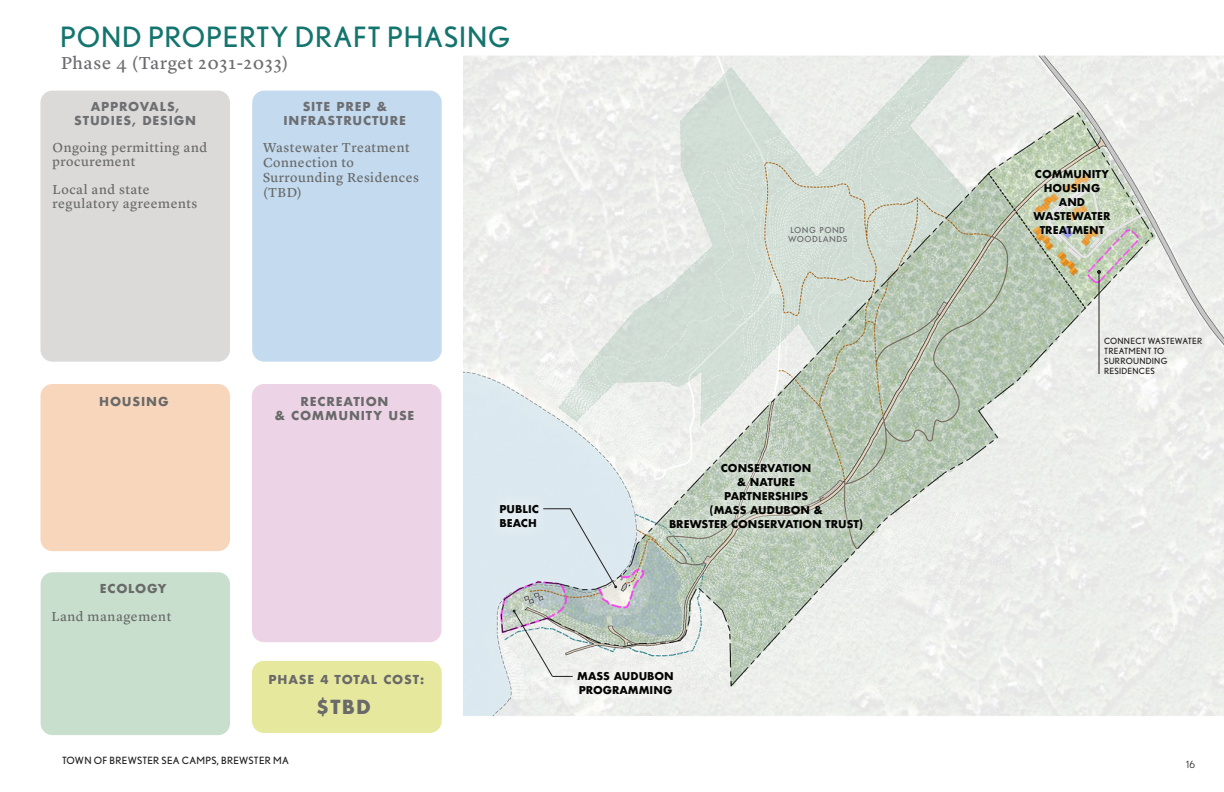
<style>
.page{position:relative;width:1224px;height:792px;background:#fff}
.page>*{position:absolute;margin:0;border:0;box-sizing:border-box;transform-origin:0 0}
.Body_Caption{font:28px "Nobel";letter-spacing:.03em;color:#14746e}
.Body_Caption-2{font:700 18.9px "Futura";color:#696a69}
.Body_Caption-3{font:18px "Lyon Text No 2";letter-spacing:.04em;color:#6c6d70}
.Body_Caption-4{font:13.5px/15px "Lyon Text No 2";letter-spacing:.04em;color:#696a69}
.Body_Caption-5{font:700 12px "Futura";letter-spacing:.07em;color:#696a69}
.Body_Caption-6{font:700 12px "Futura";letter-spacing:.07em;color:#6d6f72}
.Nobel_-_Header_Large_White_Center{font:700 10.5px "Futura";color:#040503}
.t1{font:10px "Nobel";letter-spacing:.03em;color:#231f20}
.t2{font:10px "Nobel";color:#231f20}
.Body_Caption-7{font:8.5px/10.2px "Nobel";letter-spacing:.03em;color:#231f20}
.Body_Caption-8{font:500 8px "Futura";letter-spacing:.06em;color:#6c6d70}
</style>
<div class="page">
<div style="left:40px;top:91px;width:190px;height:271px;background:#dbdad8;border-radius:12px"></div>
<div style="left:252px;top:91px;width:190px;height:271px;background:#c3daef;border-radius:12px"></div>
<img style="left:463px;top:55px;width:761px;height:661px">
<hr style="left:1098px;top:272px;width:2px;height:102px;background:#231f20">
<svg style="left:1097px;top:270px;width:4px;height:4px"></svg>
<div style="left:1020px;top:157px;width:103px;height:91px;background:#fff;opacity:.55"></div>
<div style="left:656px;top:450px;width:220px;height:92px;background:#fff;opacity:.55"></div>
<div style="left:40px;top:384px;width:190px;height:167px;background:#f8d6bb;border-radius:12px"></div>
<div style="left:252px;top:384px;width:189px;height:258px;background:#ecd4e6;border-radius:12px"></div>
<div style="left:41px;top:572px;width:189px;height:163px;background:#c8dfce;border-radius:12px"></div>
<div style="left:252px;top:661px;width:190px;height:72px;background:#e6e89d;border-radius:12px"></div>
<svg style="left:513px;top:609px;width:60px;height:68px"></svg>
<svg style="left:543px;top:508px;width:74px;height:80px;background:#d6e1e8"></svg>
<div style="left:487px;top:491px;width:65px;height:49px;background:#deeaf0"></div>
<div style="left:565px;top:659px;width:121px;height:49px;background:#f1f2ef"></div>
<p class="Body_Caption" style="left:60px;top:21px;width:452px">POND PROPERTY DRAFT PHASING</p>
<p class="Body_Caption-3" style="left:61px;top:49px;width:229px">Phase 4 (Target 2031-2033)</p>
<p class="Body_Caption-6" style="left:91px;top:97px;width:91px">APPROVALS,</p>
<p class="Body_Caption-6" style="left:74px;top:112px;width:124px">STUDIES, DESIGN</p>
<p class="Body_Caption-4" style="left:53px;top:139px;width:156px;line-height:14px">Ongoing permitting and procurement</p>
<p class="Body_Caption-4" style="left:53px;top:181px;width:146px;line-height:14px">Local and state regulatory agreements</p>
<p class="Body_Caption-6" style="left:303px;top:97px;width:86px">SITE PREP &amp;</p>
<p class="Body_Caption-6" style="left:284px;top:112px;width:124px">INFRASTRUCTURE</p>
<p class="Body_Caption-4" style="left:263px;top:139px;width:157px">Wastewater Treatment<br>Connection to<br>Surrounding Residences</p>
<p class="Body_Caption-4" style="left:263px;top:184px;width:40px">(TBD)</p>
<p class="Body_Caption-5" style="left:99px;top:393px;width:71px">HOUSING</p>
<p class="Body_Caption-5" style="left:100px;top:580px;width:68px">ECOLOGY</p>
<p class="Body_Caption-4" style="left:51px;top:608px;width:121px">Land management</p>
<p class="Body_Caption-5" style="left:301px;top:393px;width:89px">RECREATION</p>
<p class="Body_Caption-5" style="left:275px;top:407px;width:141px">&amp; COMMUNITY USE</p>
<p class="Body_Caption-5" style="left:269px;top:670px;width:157px">PHASE 4 TOTAL COST:</p>
<p class="Body_Caption-2" style="left:316px;top:693px;width:56px">$TBD</p>
<p class="Body_Caption-8" style="left:790px;top:224px;width:56px">LONG POND</p>
<p class="Body_Caption-8" style="left:788px;top:234px;width:61px">WOODLANDS</p>
<p class="Nobel_-_Header_Large_White_Center" style="left:500px;top:501px;width:41px">PUBLIC</p>
<p class="Nobel_-_Header_Large_White_Center" style="left:500px;top:515px;width:39px">BEACH</p>
<p class="Nobel_-_Header_Large_White_Center" style="left:721px;top:460px;width:92px">CONSERVATION</p>
<p class="Nobel_-_Header_Large_White_Center" style="left:737px;top:474px;width:59px">&amp; NATURE</p>
<p class="Nobel_-_Header_Large_White_Center" style="left:724px;top:488px;width:86px">PARTNERSHIPS</p>
<p class="Nobel_-_Header_Large_White_Center" style="left:710px;top:502px;width:115px">(MASS AUDUBON &amp;</p>
<p class="Nobel_-_Header_Large_White_Center" style="left:669px;top:516px;width:196px">BREWSTER CONSERVATION TRUST)</p>
<p class="Nobel_-_Header_Large_White_Center" style="left:577px;top:669px;width:98px">MASS AUDUBON</p>
<p class="Nobel_-_Header_Large_White_Center" style="left:579px;top:683px;width:95px">PROGRAMMING</p>
<p class="Nobel_-_Header_Large_White_Center" style="left:1035px;top:167px;width:76px">COMMUNITY</p>
<p class="Nobel_-_Header_Large_White_Center" style="left:1044px;top:181px;width:58px">HOUSING</p>
<p class="Nobel_-_Header_Large_White_Center" style="left:1059px;top:195px;width:28px">AND</p>
<p class="Nobel_-_Header_Large_White_Center" style="left:1033px;top:209px;width:79px">WASTEWATER</p>
<p class="Nobel_-_Header_Large_White_Center" style="left:1040px;top:223px;width:66px">TREATMENT</p>
<p class="Body_Caption-7" style="left:1104px;top:335px;width:100px">CONNECT WASTEWATER<br>TREATMENT TO</p>
<p class="Body_Caption-7" style="left:1104px;top:356px;width:65px">SURROUNDING</p>
<p class="Body_Caption-7" style="left:1104px;top:366px;width:52px">RESIDENCES</p>
<p class="t1" style="left:62px;top:755px;width:228px">TOWN OF BREWSTER SEA CAMPS, BREWSTER MA</p>
<p class="t2" style="left:1186px;top:759px;width:11px">16</p>
</div>
